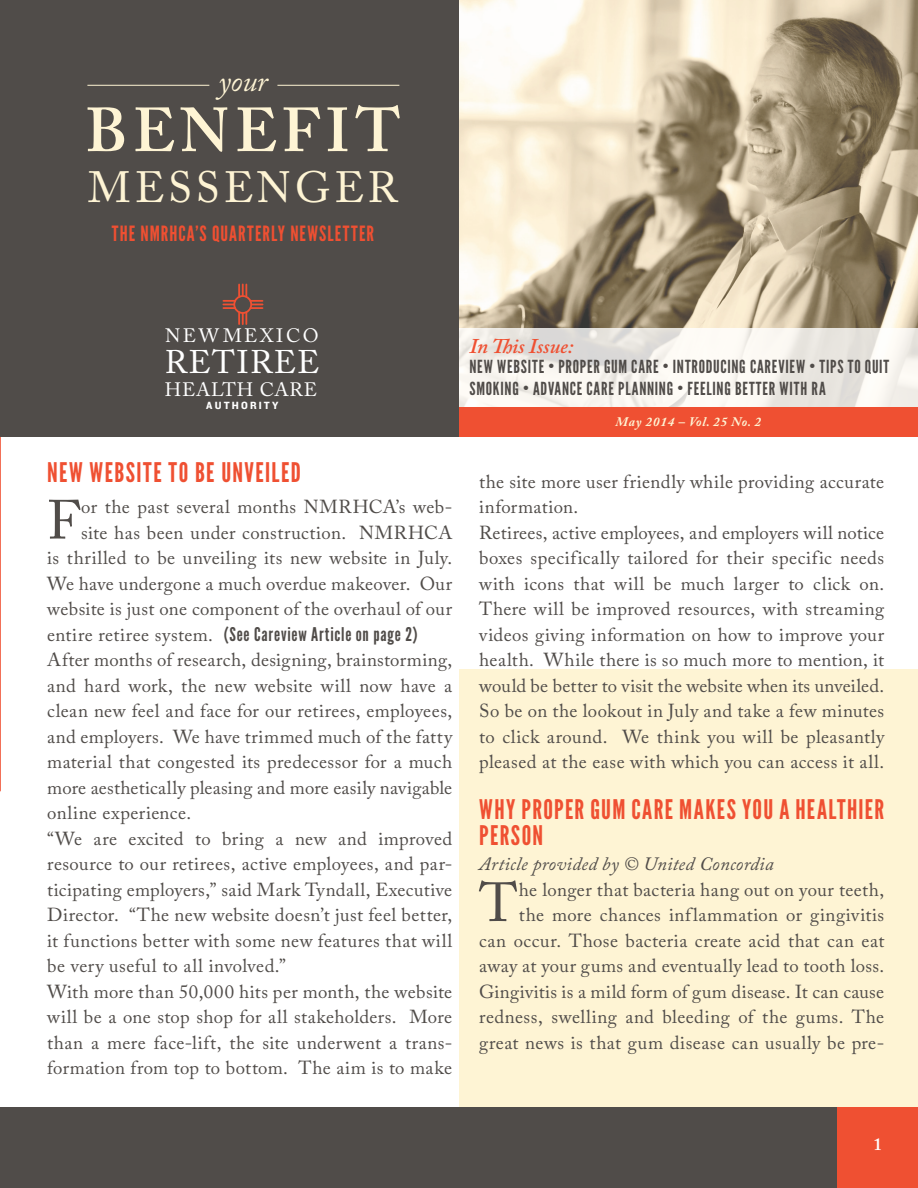
<style>
.page{position:relative;width:918px;height:1188px;background:#fff}
.page>*{position:absolute;margin:0;border:0;box-sizing:border-box;transform-origin:0 0}
.t1{font:600 61.5px "Adobe Caslon Pro";letter-spacing:.09em;color:#fef4d4}
.Body_Copy{font:54.6px "Adobe Caslon Pro";color:#504c49}
.t2{font:43.5px "Adobe Caslon Pro";letter-spacing:.09em;color:#fef4d4}
.t3{font:32.55px "Adobe Caslon";letter-spacing:.035em;color:#fff}
.t4{font:italic 30px "Adobe Caslon Pro";color:#fef4d4}
.Body_Copy-2{font:27px/25.5px "League Gothic";letter-spacing:.05em;color:#ef5032}
.t5{font:21px "League Gothic";letter-spacing:.05em;color:#ef5032}
.t6{font:italic 600 20.85px "Adobe Caslon Pro";color:#ef5032}
.t7{font:19.35px "Adobe Caslon";letter-spacing:.045em;color:#fff}
.t8{font:19.35px "Adobe Caslon";letter-spacing:.125em;color:#fff}
.Body_Copy-3{font:18.9px "League Gothic";letter-spacing:.04em;color:#504c49}
.Body_Copy-4{font:18.75px/25.5px "Adobe Caslon Pro";letter-spacing:.02em;color:#504c49;text-align:justify}
.Body_Copy-5{font:italic 18.75px "Adobe Caslon Pro";letter-spacing:.015em;color:#504c49}
.t9{font:18px/21.6px "League Gothic";letter-spacing:.04em;color:#504c49}
.t10{font:600 17.25px "Adobe Caslon Pro";color:#fff}
.t11{font:italic 700 13.05px "Adobe Caslon Pro";letter-spacing:.06em;color:#fef4d4}
.t12{font:10.8px "Knockout HTF51 Middleweight";letter-spacing:.2em;color:#fff}
.s1{font-family:"Adobe Caslon Pro";font-size:18.75px}
</style>
<div class="page">
<div style="left:0;top:1107px;width:918px;height:81px;background:#504c49"></div>
<div style="left:837px;top:1107px;width:81px;height:81px;background:#ef5032"></div>
<div style="left:459px;top:670px;width:459px;height:437px;background:#fef4d4"></div>
<svg style="left:0;top:436px;width:1px;height:355px"></svg>
<img style="left:459px;top:0;width:459px;height:437px">
<svg style="left:459px;top:329px;width:459px;height:78px;fill:#f7f4ef"></svg>
<div style="left:0;top:0;width:459px;height:436px;background:#504c49"></div>
<div style="left:459px;top:407px;width:459px;height:29px;background:#ef5032"></div>
<svg style="left:223px;top:284px;width:40px;height:40px"></svg>
<div style="left:233px;top:295px;width:19px;height:19px;border:2px solid #ef5032;border-radius:50%"></div>
<hr style="left:277px;top:85px;width:122px;height:1px;background:#fef4d4">
<hr style="left:87px;top:85px;width:122px;height:1px;background:#fef4d4">
<p class="t4" style="left:218px;top:63px;width:51px">your</p>
<p class="t1" style="left:86px;top:94px;width:316px">BENEFIT</p>
<p class="t2" style="left:88px;top:162px;width:311px">MESSENGER</p>
<p class="t5" style="left:112px;top:222px;width:264px">THE NMRHCA’S QUARTERLY NEWSLETTER</p>
<p class="t8" style="left:165px;top:324px;width:155px">NEW MEXICO</p>
<p class="t3" style="left:165px;top:343px;width:156px">RETIREE</p>
<p class="t7" style="left:165px;top:378px;width:154px">HEALTH CARE</p>
<p class="t12" style="left:206px;top:400px;width:74px">AUTHORITY</p>
<p class="Body_Copy-2" style="left:47px;top:460px;width:255px">NEW WEBSITE TO BE UNVEILED</p>
<p class="Body_Copy" style="left:47px;top:488px;width:34px">F</p>
<p class="Body_Copy-4" style="left:47px;top:494px;width:407px;text-align:right">or the past several months NMRHCA’s web-<br>site has been under construction. NMRHCA<br>is thrilled to be unveiling its new website in July.<br>We have undergone a much overdue makeover. Our website is just one component of the overhaul of our</p>
<p class="Body_Copy-3" style="left:47px;top:623px;width:372px"><span class="s1">entire retiree system.</span> (See Careview Article on page 2)</p>
<p class="Body_Copy-4" style="left:47px;top:647px;width:407px">After months of research, designing, brainstorming, and hard work, the new website will now have a clean new feel and face for our retirees, employees, and employers. We have trimmed much of the fatty material that congested its predecessor for a much more aesthetically pleasing and more easily navigable online experience.</p>
<p class="Body_Copy-4" style="left:47px;top:825px;width:407px">“We are excited to bring a new and improved resource to our retirees, active employees, and par&shy;ticipating employers,” said Mark Tyndall, Executive Director. “The new website doesn’t just feel better, it functions better with some new features that will be very useful to all involved.”</p>
<p class="Body_Copy-4" style="left:47px;top:978px;width:407px">With more than 50,000 hits per month, the website will be a one stop shop for all stakeholders. More than a mere face-lift, the site underwent a trans&shy;formation from top to bottom. The aim is to make</p>
<p class="t6" style="left:470px;top:334px;width:105px">In This Issue:</p>
<p class="t9" style="left:470px;top:356px;width:421px">NEW WEBSITE • PROPER GUM CARE • INTRODUCING CAREVIEW • TIPS TO QUIT<br>SMOKING • ADVANCE CARE PLANNING • FEELING BETTER WITH RA</p>
<p class="t11" style="left:616px;top:414px;width:147px">May 2014 – Vol. 25 No. 2</p>
<p class="Body_Copy-4" style="left:479px;top:468px;width:406px">the site more user friendly while providing accurate information.</p>
<p class="Body_Copy-4" style="left:479px;top:519px;width:407px">Retirees, active employees, and employers will notice boxes specifically tailored for their specific needs with icons that will be much larger to click on.<br>There will be improved resources, with streaming videos giving information on how to improve your health. While there is so much more to mention, it would be better to visit the website when its unveiled.</p>
<p class="Body_Copy-4" style="left:479px;top:698px;width:407px">So be on the lookout in July and take a few minutes to click around. We think you will be pleasantly pleased at the ease with which you can access it all.</p>
<p class="Body_Copy-2" style="left:479px;top:797px;width:406px">WHY PROPER GUM CARE MAKES YOU A HEALTHIER<br>PERSON</p>
<p class="Body_Copy-5" style="left:479px;top:853px;width:296px">Article provided by © United Concordia</p>
<p class="Body_Copy" style="left:479px;top:870px;width:40px">T</p>
<p class="Body_Copy-4" style="left:479px;top:876px;width:407px;text-align:right">he longer that bacteria hang out on your teeth,<br>the more chances inflammation or gingivitis<br>can occur. Those bacteria create acid that can eat away at your gums and eventually lead to tooth loss.</p>
<p class="Body_Copy-4" style="left:479px;top:978px;width:407px">Gingivitis is a mild form of gum disease. It can cause redness, swelling and bleeding of the gums. The great news is that gum disease can usually be pre-</p>
<p class="t10" style="left:874px;top:1134px;width:10px">1</p>
</div>
